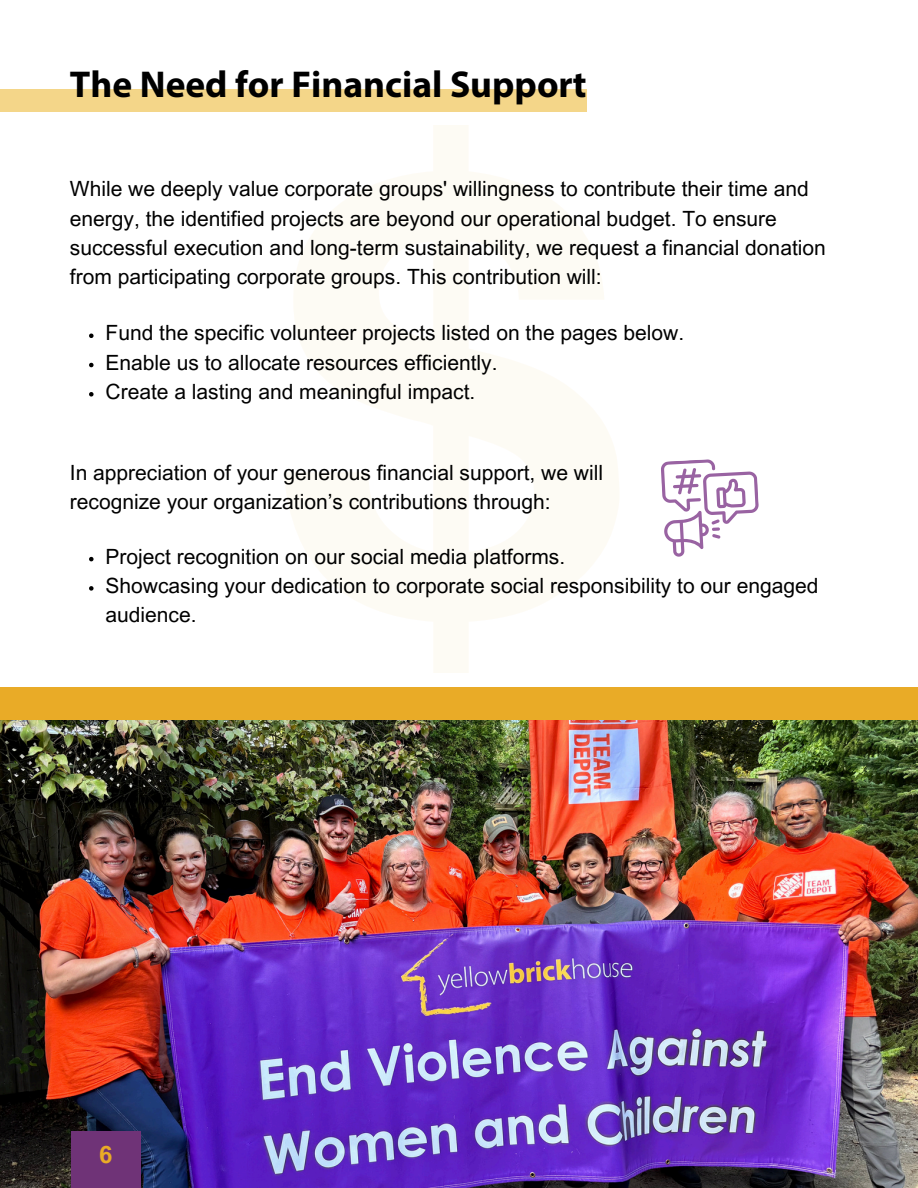
<style>
.page{position:relative;width:918px;height:1188px;background:#fff}
.page>*{position:absolute;margin:0;border:0;box-sizing:border-box;transform-origin:0 0}
.t1{font:700 37.5px "Myriad Pro";color:#000}
.t2{font:700 24px "Arial MT Pro";color:#e9ab27}
.t3{font:21px/29.2px "Arial MT Pro";color:#000}
</style>
<div class="page">
<div style="left:0;top:688px;width:918px;height:275px;background:#e9ab27"></div>
<svg style="left:284px;top:125px;width:335px;height:548px;fill:#fdfbf4"></svg>
<svg style="left:661px;top:459px;width:98px;height:98px"></svg>
<img style="left:0;top:721px;width:918px;height:467px">
<svg style="left:89px;top:334px;width:5px;height:4px"></svg>
<svg style="left:89px;top:363px;width:5px;height:4px"></svg>
<svg style="left:89px;top:392px;width:5px;height:5px"></svg>
<svg style="left:89px;top:557px;width:5px;height:4px"></svg>
<svg style="left:89px;top:586px;width:5px;height:5px"></svg>
<div style="left:71px;top:1131px;width:70px;height:57px;background:#6f3377"></div>
<div style="left:0;top:89px;width:587px;height:23px;background:#f4d689"></div>
<p class="t1" style="left:70px;top:69px;width:518px">The Need for Financial Support</p>
<h1 class="t3" style="left:70px;top:177px;width:757px">While we deeply value corporate groups' willingness to contribute their time and energy, the identified projects are beyond our operational budget. To ensure successful execution and long-term sustainability, we request a financial donation from participating corporate groups. This contribution will:</h1>
<p class="t3" style="left:106px;top:321px;width:580px">Fund the specific volunteer projects listed on the pages below.</p>
<p class="t3" style="left:106px;top:350px;width:393px">Enable us to allocate resources efficiently.</p>
<p class="t3" style="left:106px;top:379px;width:371px">Create a lasting and meaningful impact.</p>
<p class="t3" style="left:70px;top:461px;width:535px">In appreciation of your generous financial support, we will recognize your organization’s contributions through:</p>
<p class="t3" style="left:106px;top:544px;width:461px">Project recognition on our social media platforms.</p>
<p class="t3" style="left:106px;top:574px;width:714px">Showcasing your dedication to corporate social responsibility to our engaged audience.</p>
<p class="t2" style="left:99px;top:1146px;width:15px">6</p>
</div>
